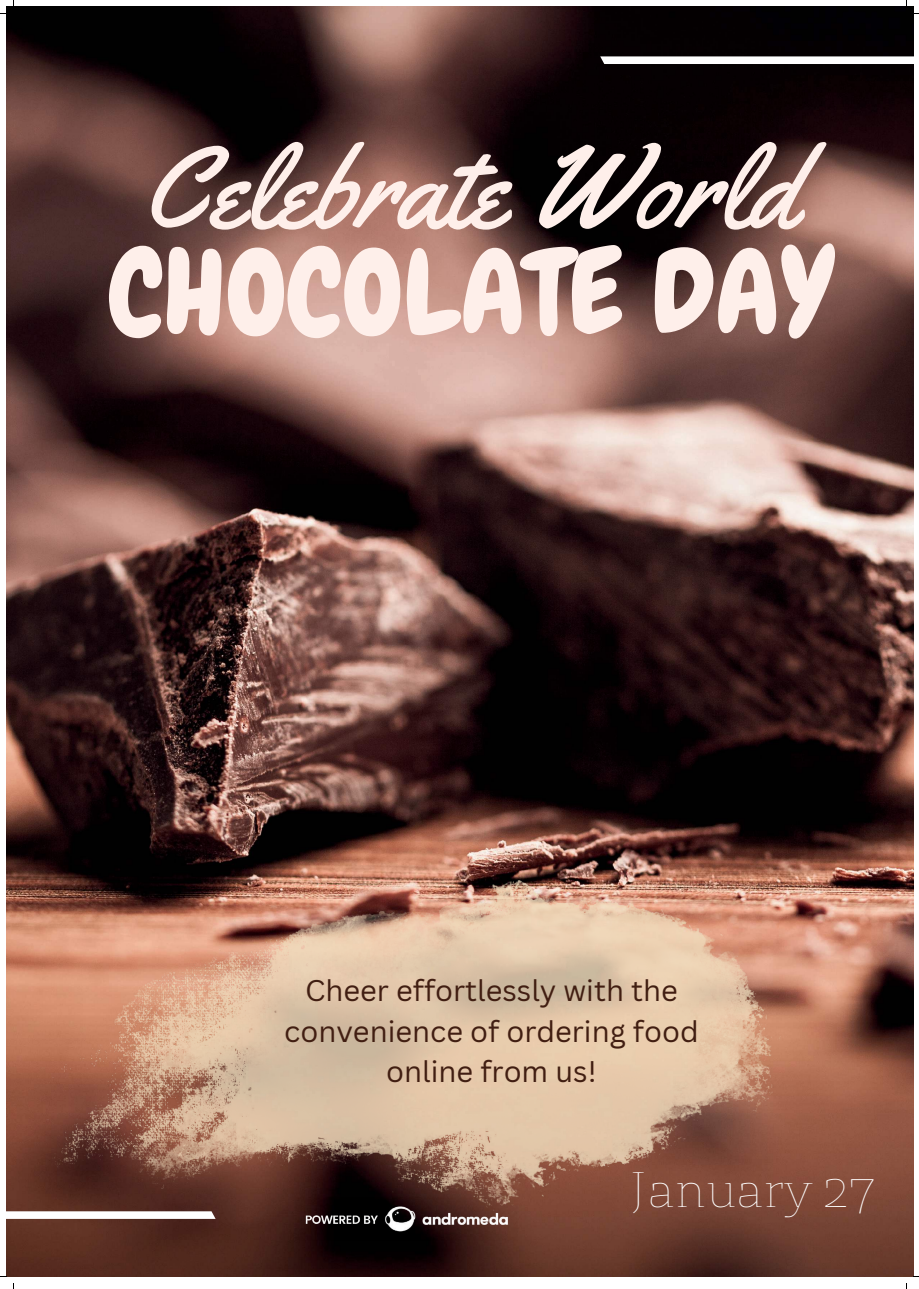
<style>
.page{position:relative;width:919px;height:1289px;background:#fff}
.page>*{position:absolute;margin:0;border:0;box-sizing:border-box;transform-origin:0 0}
.t1{font:116.7px "Chewy";color:#feefea}
.t2{font:116.62px "Yellowtail";color:#feefea}
.t3{font:100 49.65px "St Marie";color:#fff}
.t4{font:29.03px/40.3px "Canva Sans";color:#411e12;text-align:center}
</style>
<div class="page">
<img style="left:6px;top:6px;width:906px;height:1270px">
<svg style="left:600px;top:56px;width:312px;height:727px;background:#543b38"></svg>
<svg style="left:6px;top:491px;width:209px;height:727px;background:#51322d"></svg>
<img style="left:36px;top:880px;width:744px;height:333px">
<img style="left:295px;top:1197px;width:222px;height:43px">
<h2 class="t2" style="left:142px;top:114px;width:656px">Celebrate World</h2>
<h1 class="t1" style="left:108px;top:218px;width:723px">CHOCOLATE DAY</h1>
<p class="t4" style="left:284px;top:970px;width:416px">Cheer effortlessly with the convenience of ordering food online from us!</p>
<h3 class="t3" style="left:629px;top:1157px;width:248px">January 27</h3>
</div>
